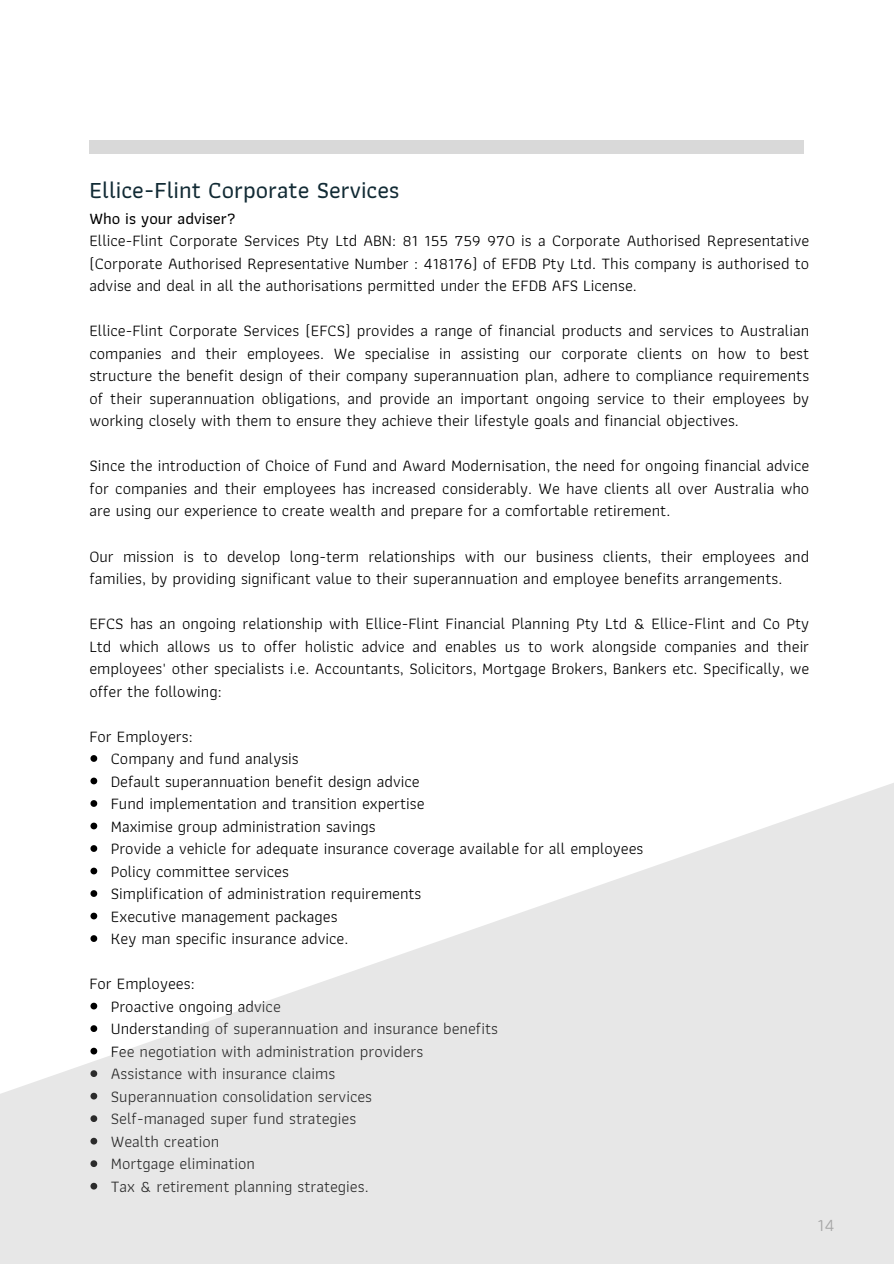
<style>
.page{position:relative;width:894px;height:1264px;background:#fff}
.page>*{position:absolute;margin:0;border:0;box-sizing:border-box;transform-origin:0 0}
.t1{font:500 24px "Athiti";color:#112a34}
.t2{font:18px "Athiti";color:#a6a6a6}
.t3{font:16.5px/22.5px "Athiti";color:#000;text-align:justify}
.t4{font:500 16.5px "Athiti";color:#000}
</style>
<div class="page">
<div style="left:89px;top:140px;width:715px;height:14px;background:#d9d9d9"></div>
<svg style="left:0;top:755px;width:893px;height:508px;fill:#e7e7e7"></svg>
<h1 class="t1" style="left:89px;top:170px;width:311px">Ellice-Flint Corporate Services</h1>
<p class="t4" style="left:89px;top:205px;width:148px">Who is your adviser?</p>
<p class="t3" style="left:89px;top:229px;width:721px">Ellice-Flint Corporate Services Pty Ltd ABN: 81 155 759 970 is a Corporate Authorised Representative (Corporate Authorised Representative Number : 418176) of EFDB Pty Ltd. This company is authorised to advise and deal in all the authorisations permitted under the EFDB AFS License.</p>
<p class="t3" style="left:89px;top:319px;width:721px">Ellice-Flint Corporate Services (EFCS) provides a range of financial products and services to Australian companies and their employees. We specialise in assisting our corporate clients on how to best structure the benefit design of their company superannuation plan, adhere to compliance requirements of their superannuation obligations, and provide an important ongoing service to their employees by working closely with them to ensure they achieve their lifestyle goals and financial objectives.</p>
<p class="t3" style="left:89px;top:454px;width:721px">Since the introduction of Choice of Fund and Award Modernisation, the need for ongoing financial advice for companies and their employees has increased considerably. We have clients all over Australia who are using our experience to create wealth and prepare for a comfortable retirement.</p>
<p class="t3" style="left:89px;top:544px;width:721px">Our mission is to develop long-term relationships with our business clients, their employees and families, by providing significant value to their superannuation and employee benefits arrangements.</p>
<p class="t3" style="left:89px;top:612px;width:721px">EFCS has an ongoing relationship with Ellice-Flint Financial Planning Pty Ltd &amp; Ellice-Flint and Co Pty Ltd which allows us to offer holistic advice and enables us to work alongside companies and their employees' other specialists i.e. Accountants, Solicitors, Mortgage Brokers, Bankers etc. Specifically, we offer the following:</p>
<p class="t3" style="left:89px;top:724px;width:105px">For Employers:</p>
<p class="t3" style="left:111px;top:747px;width:189px">Company and fund analysis</p>
<p class="t3" style="left:111px;top:769px;width:310px">Default superannuation benefit design advice</p>
<p class="t3" style="left:111px;top:792px;width:315px">Fund implementation and transition expertise</p>
<p class="t3" style="left:111px;top:814px;width:266px">Maximise group administration savings</p>
<p class="t3" style="left:111px;top:837px;width:534px">Provide a vehicle for adequate insurance coverage available for all employees</p>
<p class="t3" style="left:111px;top:859px;width:180px">Policy committee services</p>
<p class="t3" style="left:111px;top:882px;width:312px">Simplification of administration requirements</p>
<p class="t3" style="left:111px;top:904px;width:228px">Executive management packages</p>
<p class="t3" style="left:111px;top:927px;width:239px">Key man specific insurance advice.</p>
<p class="t3" style="left:89px;top:972px;width:107px">For Employees:</p>
<p class="t3" style="left:111px;top:994px;width:171px">Proactive ongoing advice</p>
<p class="t3" style="left:111px;top:1017px;width:388px">Understanding of superannuation and insurance benefits</p>
<p class="t3" style="left:111px;top:1039px;width:314px">Fee negotiation with administration providers</p>
<p class="t3" style="left:111px;top:1062px;width:226px">Assistance with insurance claims</p>
<p class="t3" style="left:111px;top:1084px;width:263px">Superannuation consolidation services</p>
<p class="t3" style="left:111px;top:1107px;width:247px">Self-managed super fund strategies</p>
<p class="t3" style="left:111px;top:1129px;width:110px">Wealth creation</p>
<p class="t3" style="left:111px;top:1152px;width:146px">Mortgage elimination</p>
<p class="t3" style="left:111px;top:1174px;width:259px">Tax &amp; retirement planning strategies.</p>
<p class="t2" style="left:817px;top:1210px;width:18px">14</p>
</div>
